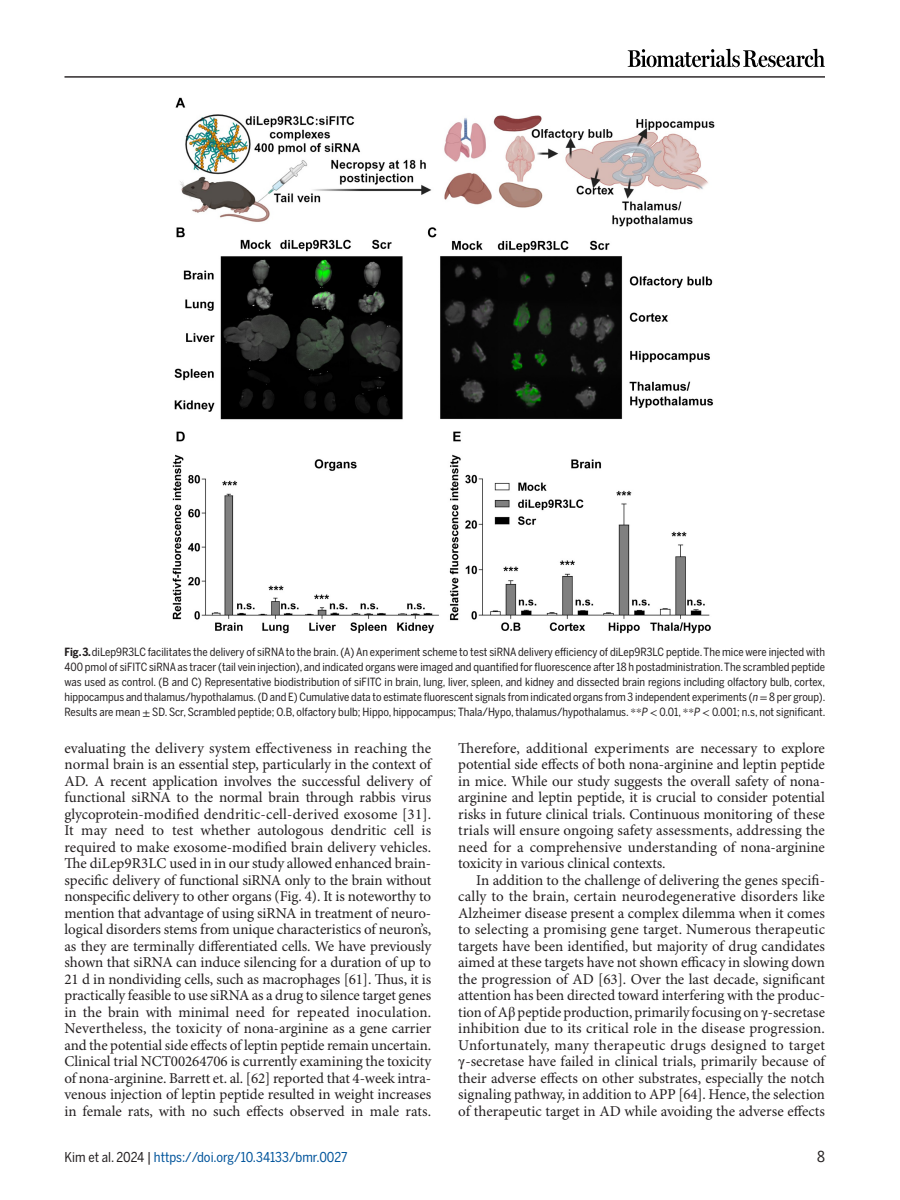
<style>
.page{position:relative;width:900px;height:1200px;background:#fff}
.page>*{position:absolute;margin:0;border:0;box-sizing:border-box;transform-origin:0 0}
.t1{font:15px/16.5px "Minion Pro";letter-spacing:-.005em;color:#231f20;text-align:justify}
.t2{font:15px "Benton Sans Cond";color:#231f20}
.t3{font:13.5px "Benton Sans Cond";color:#00549b}
.t4{font:11.25px/15px "Benton Sans Cond";color:#231f20;text-align:justify}
.s1{font-weight:700}
.s2{font-family:"Benton Sans Condensed";font-style:italic}
.s3{font-family:"STIX"}
.s4{color:#231f20}
</style>
<div class="page">
<hr style="left:64px;top:76px;width:761px;height:2px;background:#231f20">
<svg style="left:628px;top:49px;width:197px;height:18px"></svg>
<img style="left:173px;top:97px;width:542px;height:536px">
<p class="t4" style="left:64px;top:644px;width:762px"><span class="s1">Fig. 3.</span> diLep9R3LC facilitates the delivery of siRNA to the brain. (A) An experiment scheme to test siRNA delivery efficiency of diLep9R3LC peptide. The mice were injected with 400 pmol of siFITC siRNA as tracer (tail vein injection), and indicated organs were imaged and quantified for fluorescence after 18 h postadministration. The scrambled peptide was used as control. (B and C) Representative biodistribution of siFITC in brain, lung, liver, spleen, and kidney and dissected brain regions including olfactory bulb, cortex, hippocampus and thalamus/hypothalamus. (D and E) Cumulative data to estimate fluorescent signals from indicated organs from 3 independent experiments (<span class="s2">n</span><span class="s3">=</span> 8 per group).<br>Results are mean <span class="s3">±</span> SD. Scr, Scrambled peptide; O.B, olfactory bulb; Hippo, hippocampus; Thala/Hypo, thalamus/hypothalamus. <span class="s3">**</span><span class="s2">P</span> <span class="s3">&lt;</span> 0.01, <span class="s3">**</span><span class="s2">P</span> <span class="s3">&lt;</span> 0.001; n.s, not significant.</p>
<p class="t1" style="left:64px;top:741px;width:368px">evaluating the delivery system effectiveness in reaching the normal brain is an essential step, particularly in the context of AD. A recent application involves the successful delivery of functional siRNA to the normal brain through rabbis virus glycoprotein-modified dendritic-cell-derived exosome [31].<br>It may need to test whether autologous dendritic cell is required to make exosome-modified brain delivery vehicles.<br>The diLep9R3LC used in in our study allowed enhanced brain&shy;specific delivery of functional siRNA only to the brain without nonspecific delivery to other organs (Fig. 4). It is noteworthy to mention that advantage of using siRNA in treatment of neuro&shy;logical disorders stems from unique characteristics of neuron’s, as they are terminally differentiated cells. We have previously shown that siRNA can induce silencing for a duration of up to 21 d in nondividing cells, such as macrophages [61]. Thus, it is practically feasible to use siRNA as a drug to silence target genes in the brain with minimal need for repeated inoculation.<br>Nevertheless, the toxicity of nona-arginine as a gene carrier and the potential side effects of leptin peptide remain uncertain.<br>Clinical trial NCT00264706 is currently examining the toxicity of nona-arginine. Barrett et. al. [62] reported that 4-week intra&shy;venous injection of leptin peptide resulted in weight increases in female rats, with no such effects observed in male rats.</p>
<p class="t1" style="left:458px;top:741px;width:368px">Therefore, additional experiments are necessary to explore potential side effects of both nona-arginine and leptin peptide in mice. While our study suggests the overall safety of nona&shy;arginine and leptin peptide, it is crucial to consider potential risks in future clinical trials. Continuous monitoring of these trials will ensure ongoing safety assessments, addressing the need for a comprehensive understanding of nona-arginine toxicity in various clinical contexts.</p>
<p class="t1" style="left:458px;top:873px;width:368px;text-indent:18px">In addition to the challenge of delivering the genes specifi&shy;cally to the brain, certain neurodegenerative disorders like Alzheimer disease present a complex dilemma when it comes to selecting a promising gene target. Numerous therapeutic targets have been identified, but majority of drug candidates aimed at these targets have not shown efficacy in slowing down the progression of AD [63]. Over the last decade, significant attention has been directed toward interfering with the produc&shy;tion of A<span class="s3">β</span> peptide production, primarily focusing on <span class="s3">γ</span>-secretase inhibition due to its critical role in the disease progression.<br>Unfortunately, many therapeutic drugs designed to target <span class="s3">γ</span>-secretase have failed in clinical trials, primarily because of their adverse effects on other substrates, especially the notch signaling pathway, in addition to APP [64]. Hence, the selection of therapeutic target in AD while avoiding the adverse effects</p>
<p class="t3" style="left:64px;top:1149px;width:284px"><span class="s4">Kim et al. 2024 |</span> https://doi.org/10.34133/bmr.0027</p>
<p class="t2" style="left:817px;top:1147px;width:9px">8</p>
</div>
